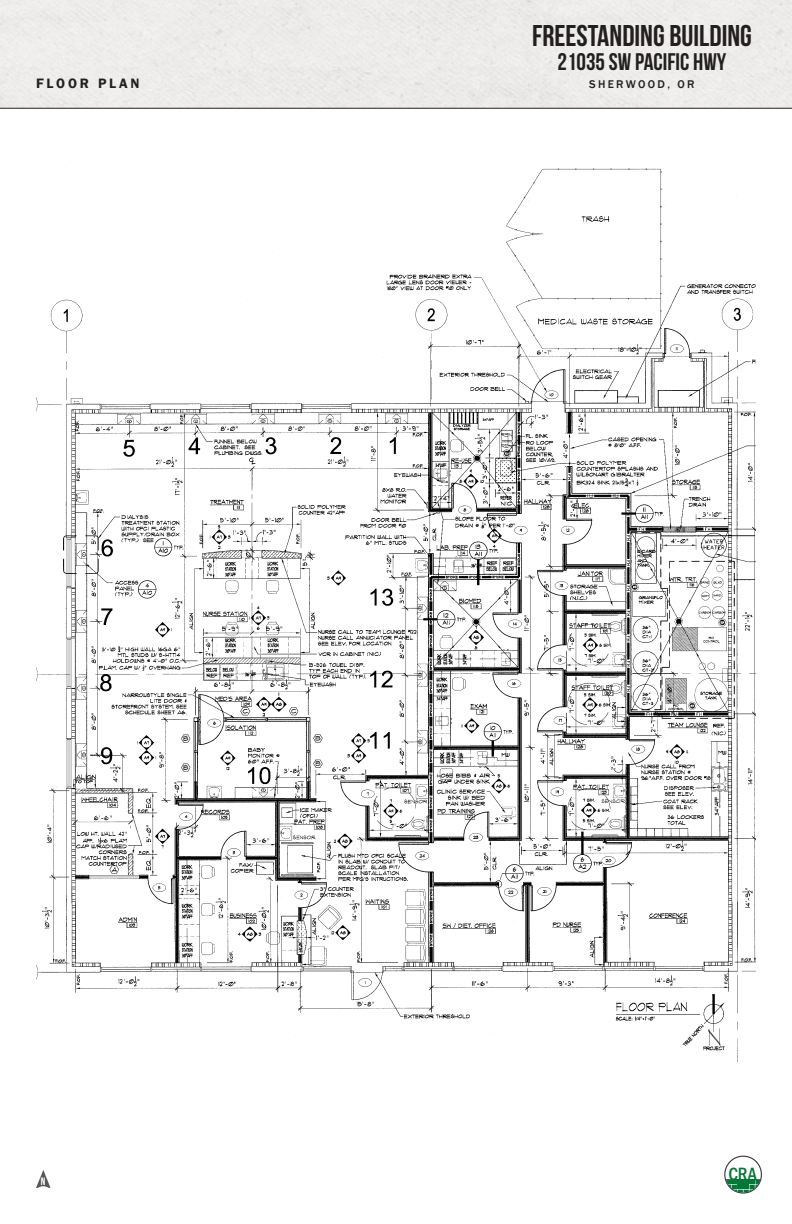
<style>
.page{position:relative;width:792px;height:1224px;background:#fff}
.page>*{position:absolute;margin:0;border:0;box-sizing:border-box;transform-origin:0 0}
.t1{font:30px "Bebas Neue";color:#231f20}
.t2{font:24px "Bebas Neue";color:#231f20}
.t3{font:500 condensed 18.5px "Franklin Gothic";color:#007836}
.t4{font:600 14px "Franklin Gothic";letter-spacing:.2em;color:#231f20}
.t5{font:500 11.5px "Franklin Gothic";letter-spacing:.2em;color:#231f20}
.t6{font:10.8px "Bebas Neue";color:#fff}
.s1{font-size:18.3px}
</style>
<div class="page">
<svg style="left:36px;top:1170px;width:14px;height:18px"></svg>
<img style="left:36px;top:161px;width:719px;height:901px">
<hr style="left:0;top:108px;width:792px;height:1px;background:#231f20">
<svg style="left:724px;top:1156px;width:38px;height:38px"></svg>
<p class="t4" style="left:36px;top:75px;width:105px">FLOOR PLAN</p>
<p class="t1" style="left:532px;top:19px;width:221px">FREESTANDING BUILDING</p>
<p class="t2" style="left:558px;top:49px;width:170px">21035 SW PACIFIC HWY</p>
<p class="t5" style="left:589px;top:77px;width:107px">SHERWOOD, OR</p>
<p class="t6" style="left:41px;top:1176px;width:6px">N</p>
<p class="t3" style="left:729px;top:1161px;width:30px"><span class="s1">C</span>RA</p>
</div>
